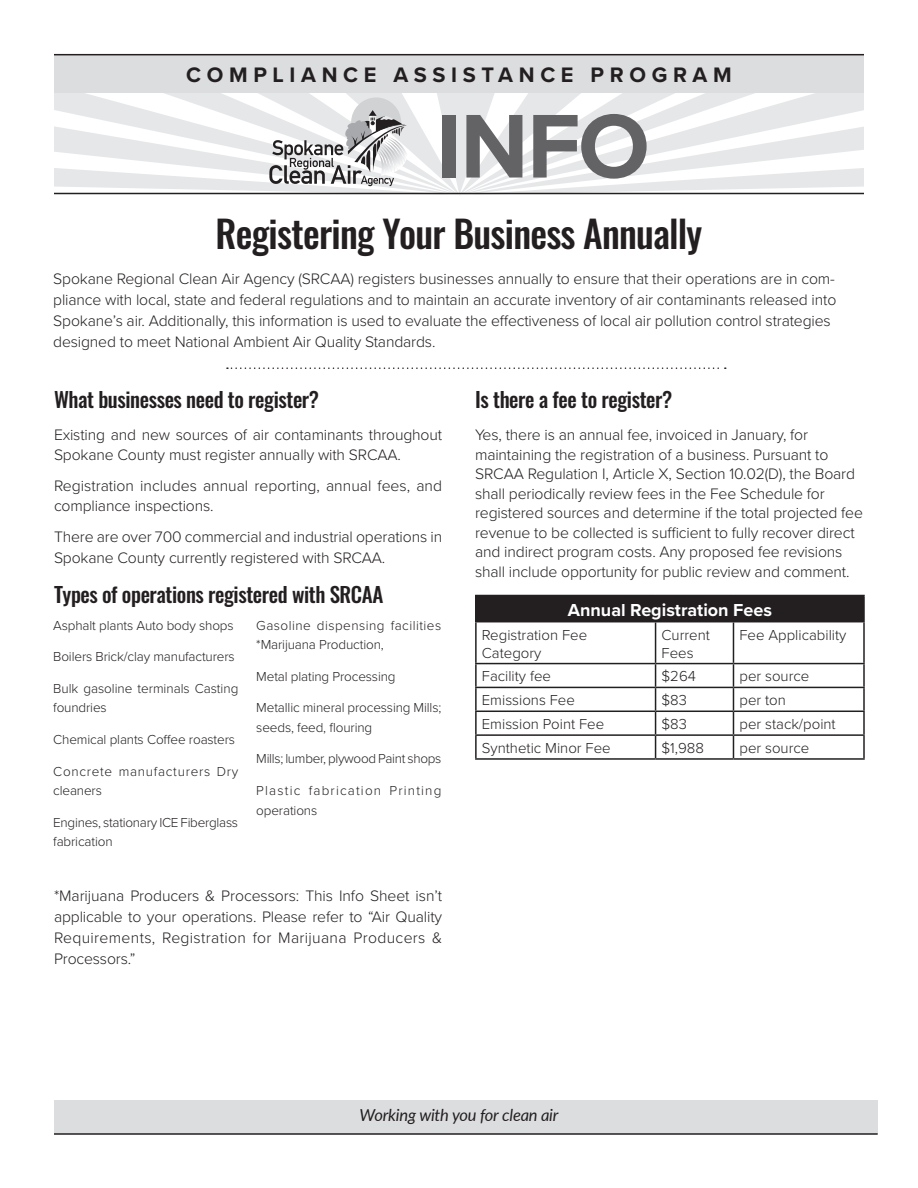
<style>
.page{position:relative;width:918px;height:1188px;background:#fff}
.page>*{position:absolute;margin:0;border:0;box-sizing:border-box;transform-origin:0 0}
.t1{font:700 93.75px "Proxima Nova";color:#636366}
.Headline_14_pt{font:500 37.5px "Oswald";letter-spacing:-.02em;color:#231f20}
.t2{font:700 21.75px "Proxima Nova";letter-spacing:.26em;color:#231f20}
.Headline_14_pt-2{font:500 21px "Oswald";letter-spacing:-.02em;color:#231f20}
.t3{font:700 18px "Proxima Nova";color:#fff}
.t4{font:italic 16.5px "Lato";letter-spacing:-.015em;color:#231f20}
.Body_text{font:300 15.75px/21px "Proxima Nova";letter-spacing:-.01em;color:#231f20}
.Headline_14_pt-3{font:300 15.75px/19.5px "Proxima Nova";letter-spacing:-.01em;color:#231f20}
.t5{font:300 15px/18px "Proxima Nova";color:#231f20}
.Body_text-2{font:300 13.5px/19.5px "Proxima Nova";letter-spacing:-.01em;color:#231f20}
.Body_text-3{font:300 13.5px/19.5px "Proxima Nova";letter-spacing:.035em;color:#231f20}
.Body_text-4{font:300 13.5px/19.5px "Proxima Nova";letter-spacing:.085em;color:#231f20}
.Body_text-5{font:300 13.5px/19.5px "Proxima Nova";letter-spacing:.05em;color:#231f20}
</style>
<div class="page">
<div style="left:54px;top:1100px;width:824px;height:34px;background:#dcdddf"></div>
<hr style="left:54px;top:54px;width:810px;height:1px;background:#231f20">
<hr style="left:54px;top:1133px;width:824px;height:2px;background:#231f20">
<svg style="left:54px;top:55px;width:810px;height:140px"></svg>
<div style="left:476px;top:596px;width:388px;height:26px;background:#231f20"></div>
<hr style="left:475px;top:595px;width:181px;height:1px;background:#231f20">
<hr style="left:475px;top:596px;width:2px;height:25px;background:#231f20">
<hr style="left:656px;top:595px;width:77px;height:1px;background:#231f20">
<hr style="left:733px;top:595px;width:132px;height:1px;background:#231f20">
<hr style="left:863px;top:596px;width:2px;height:25px;background:#231f20">
<hr style="left:475px;top:621px;width:181px;height:1px;background:#231f20">
<hr style="left:475px;top:622px;width:2px;height:41px;background:#231f20">
<hr style="left:655px;top:622px;width:1px;height:41px;background:#231f20">
<hr style="left:733px;top:621px;width:132px;height:1px;background:#231f20">
<hr style="left:733px;top:622px;width:1px;height:41px;background:#231f20">
<hr style="left:863px;top:622px;width:2px;height:41px;background:#231f20">
<hr style="left:475px;top:663px;width:181px;height:1px;background:#231f20">
<hr style="left:475px;top:664px;width:2px;height:23px;background:#231f20">
<hr style="left:656px;top:663px;width:77px;height:1px;background:#231f20">
<hr style="left:733px;top:663px;width:132px;height:1px;background:#231f20">
<hr style="left:863px;top:664px;width:2px;height:23px;background:#231f20">
<hr style="left:475px;top:687px;width:181px;height:1px;background:#231f20">
<hr style="left:475px;top:688px;width:2px;height:23px;background:#231f20">
<hr style="left:656px;top:687px;width:77px;height:1px;background:#231f20">
<hr style="left:733px;top:687px;width:132px;height:1px;background:#231f20">
<hr style="left:863px;top:688px;width:2px;height:23px;background:#231f20">
<hr style="left:475px;top:711px;width:181px;height:1px;background:#231f20">
<hr style="left:475px;top:712px;width:2px;height:22px;background:#231f20">
<hr style="left:656px;top:711px;width:77px;height:1px;background:#231f20">
<hr style="left:733px;top:711px;width:132px;height:1px;background:#231f20">
<hr style="left:863px;top:712px;width:2px;height:22px;background:#231f20">
<hr style="left:475px;top:734px;width:181px;height:2px;background:#231f20">
<hr style="left:475px;top:736px;width:2px;height:22px;background:#231f20">
<hr style="left:656px;top:734px;width:77px;height:2px;background:#231f20">
<svg style="left:655px;top:664px;width:1px;height:94px"></svg>
<hr style="left:733px;top:734px;width:132px;height:2px;background:#231f20">
<svg style="left:733px;top:664px;width:1px;height:94px"></svg>
<hr style="left:863px;top:736px;width:2px;height:22px;background:#231f20">
<hr style="left:475px;top:758px;width:181px;height:2px;background:#231f20">
<hr style="left:656px;top:758px;width:77px;height:2px;background:#231f20">
<hr style="left:733px;top:758px;width:132px;height:2px;background:#231f20">
<svg style="left:227px;top:367px;width:499px;height:2px"></svg>
<p class="t2" style="left:186px;top:58px;width:547px">COMPLIANCE ASSISTANCE PROGRAM</p>
<p class="t1" style="left:436px;top:76px;width:215px">INFO</p>
<p class="Headline_14_pt" style="left:216px;top:214px;width:488px">Registering Your Business Annually</p>
<p class="Body_text" style="left:53px;top:267px;width:785px">Spokane Regional Clean Air Agency (SRCAA) registers businesses annually to ensure that their operations are in com&shy;pliance with local, state and federal regulations and to maintain an accurate inventory of air contaminants released into Spokane’s air. Additionally, this information is used to evaluate the effectiveness of local air pollution control strategies designed to meet National Ambient Air Quality Standards.</p>
<p class="Headline_14_pt-2" style="left:54px;top:389px;width:267px">What businesses need to register?</p>
<p class="Body_text" style="left:54px;top:424px;width:390px;line-height:19.5px">Existing and new sources of air contaminants throughout<br>Spokane County must register annually with SRCAA.</p>
<p class="Body_text" style="left:54px;top:475px;width:390px;line-height:19.5px">Registration includes annual reporting, annual fees, and compliance inspections.</p>
<p class="Body_text" style="left:54px;top:526px;width:390px">There are over 700 commercial and industrial operations in<br>Spokane County currently registered with SRCAA.</p>
<p class="Headline_14_pt-2" style="left:54px;top:583px;width:331px">Types of operations registered with SRCAA</p>
<p class="Body_text-2" style="left:53px;top:615px;width:182px">Asphalt plants Auto body shops</p>
<p class="Body_text-2" style="left:53px;top:646px;width:183px">Boilers Brick/clay manufacturers</p>
<p class="Body_text-2" style="left:53px;top:678px;width:187px">Bulk gasoline terminals Casting foundries</p>
<p class="Body_text-2" style="left:53px;top:729px;width:183px">Chemical plants Coffee roasters</p>
<p class="Body_text-5" style="left:53px;top:761px;width:187px">Concrete manufacturers Dry cleaners</p>
<p class="Body_text-2" style="left:53px;top:812px;width:186px">Engines, stationary ICE Fiberglass fabrication</p>
<p class="Body_text-3" style="left:256px;top:615px;width:186px">Gasoline dispensing facilities *Marijuana Production,</p>
<p class="Body_text-2" style="left:256px;top:666px;width:141px">Metal plating Processing</p>
<p class="Body_text-2" style="left:256px;top:697px;width:187px">Metallic mineral processing Mills; seeds, feed, flouring</p>
<p class="Body_text-2" style="left:256px;top:748px;width:187px">Mills; lumber, plywood Paint shops</p>
<p class="Body_text-4" style="left:256px;top:780px;width:187px">Plastic fabrication Printing operations</p>
<p class="Body_text" style="left:54px;top:884px;width:390px;text-align:justify">*Marijuana Producers &amp; Processors: This Info Sheet isn’t applicable to your operations. Please refer to “Air Quality Requirements, Registration for Marijuana Producers &amp; Processors.”</p>
<p class="Headline_14_pt-2" style="left:475px;top:389px;width:199px">Is there a fee to register?</p>
<p class="Headline_14_pt-3" style="left:475px;top:424px;width:389px">Yes, there is an annual fee, invoiced in January, for maintaining the registration of a business. Pursuant to SRCAA Regulation I, Article X, Section 10.02(D), the Board shall periodically review fees in the Fee Schedule for registered sources and determine if the total projected fee revenue to be collected is sufficient to fully recover direct and indirect program costs. Any proposed fee revisions shall include opportunity for public review and comment.</p>
<p class="t3" style="left:568px;top:596px;width:206px">Annual Registration Fees</p>
<p class="t5" style="left:482px;top:625px;width:107px">Registration Fee<br>Category</p>
<p class="t5" style="left:662px;top:625px;width:50px">Current<br>Fees</p>
<p class="t5" style="left:739px;top:625px;width:109px">Fee Applicability</p>
<p class="t5" style="left:482px;top:667px;width:71px">Facility fee</p>
<p class="t5" style="left:662px;top:667px;width:36px">$264</p>
<p class="t5" style="left:739px;top:667px;width:71px">per source</p>
<p class="t5" style="left:482px;top:690px;width:95px">Emissions Fee</p>
<p class="t5" style="left:662px;top:690px;width:27px">$83</p>
<p class="t5" style="left:739px;top:690px;width:48px">per ton</p>
<p class="t5" style="left:482px;top:714px;width:124px">Emission Point Fee</p>
<p class="t5" style="left:662px;top:714px;width:27px">$83</p>
<p class="t5" style="left:739px;top:714px;width:98px">per stack/point</p>
<p class="t5" style="left:482px;top:738px;width:130px">Synthetic Minor Fee</p>
<p class="t5" style="left:662px;top:738px;width:44px">$1,988</p>
<p class="t5" style="left:739px;top:738px;width:71px">per source</p>
<p class="t4" style="left:359px;top:1104px;width:201px">Working with you for clean air</p>
</div>
